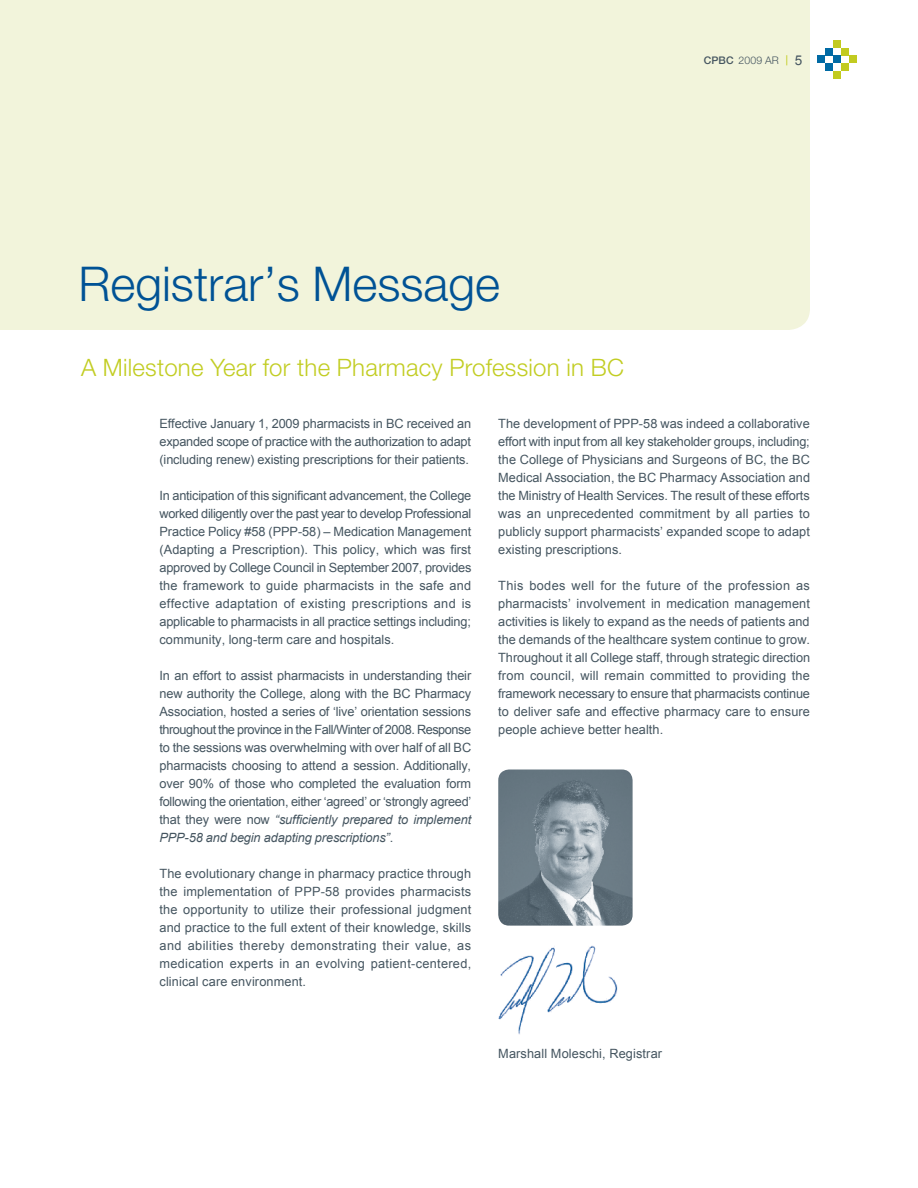
<style>
.page{position:relative;width:918px;height:1188px;background:#fff}
.page>*{position:absolute;margin:0;border:0;box-sizing:border-box;transform-origin:0 0}
.t1{font:300 48px "Helvetica Neue";color:#005295}
.t2{font:300 24px "Helvetica Neue";letter-spacing:.01em;color:#c2cd23}
.t3{font:12.75px/18px "Arial";letter-spacing:.005em;color:#455560;text-align:justify}
.t4{font:300 10.5px "Helvetica Neue";letter-spacing:.01em;color:#455560}
.s1{font-weight:500}
.s2{font-family:"Arial";font-weight:400;font-size:10.8px;color:#c2cd23}
.s3{font-family:"Arial";font-weight:400;font-size:13.5px}
.s4{font-style:italic}
</style>
<div class="page">
<img style="left:498px;top:945px;width:120px;height:90px">
<div style="left:0;top:0;width:810px;height:330px;background:#f2f4db"></div>
<img style="left:498px;top:770px;width:135px;height:156px">
<div style="left:818px;top:56px;width:7px;height:7px;background:#006aa4"></div>
<div style="left:825px;top:63px;width:8px;height:8px;background:#006aa4"></div>
<div style="left:825px;top:48px;width:8px;height:8px;background:#006aa4"></div>
<div style="left:833px;top:56px;width:8px;height:7px;background:#006aa4"></div>
<div style="left:841px;top:48px;width:8px;height:8px;background:#c2cb20"></div>
<div style="left:841px;top:63px;width:8px;height:8px;background:#c2cb20"></div>
<div style="left:833px;top:40px;width:8px;height:8px;background:#c2cb20"></div>
<div style="left:833px;top:71px;width:8px;height:8px;background:#c2cb20"></div>
<div style="left:849px;top:56px;width:8px;height:7px;background:#c2cb20"></div>
<h1 class="t1" style="left:78px;top:255px;width:423px">Registrar’s Message</h1>
<h2 class="t2" style="left:81px;top:353px;width:545px">A Milestone Year for the Pharmacy Profession in BC</h2>
<p class="t4" style="left:704px;top:54px;width:100px"><span class="s1">CPBC</span> 2009 AR <span class="s2">|</span> <span class="s3">5</span></p>
<p class="t3" style="left:160px;top:414px;width:313px">Effective January 1, 2009 pharmacists in BC received an expanded scope of practice with the authorization to adapt (including renew) existing prescriptions for their patients.</p>
<p class="t3" style="left:160px;top:486px;width:313px">In anticipation of this significant advancement, the College worked diligently over the past year to develop Professional Practice Policy #58 (PPP-58) – Medication Management (Adapting a Prescription). This policy, which was first approved by College Council in September 2007, provides the framework to guide pharmacists in the safe and effective adaptation of existing prescriptions and is applicable to pharmacists in all practice settings including; community, long-term care and hospitals.</p>
<p class="t3" style="left:160px;top:666px;width:313px">In an effort to assist pharmacists in understanding their new authority the College, along with the BC Pharmacy Association, hosted a series of ‘live’ orientation sessions throughout the province in the Fall/Winter of 2008. Response to the sessions was overwhelming with over half of all BC pharmacists choosing to attend a session. Additionally, over 90% of those who completed the evaluation form following the orientation, either ‘agreed’ or ‘strongly agreed’ that they were now <span class="s4">“sufficiently prepared to implement PPP-58 and begin adapting prescriptions”</span>.</p>
<p class="t3" style="left:160px;top:865px;width:313px">The evolutionary change in pharmacy practice through the implementation of PPP-58 provides pharmacists the opportunity to utilize their professional judgment and practice to the full extent of their knowledge, skills and abilities thereby demonstrating their value, as medication experts in an evolving patient-centered, clinical care environment.</p>
<p class="t3" style="left:498px;top:414px;width:313px">The development of PPP-58 was indeed a collaborative effort with input from all key stakeholder groups, including; the College of Physicians and Surgeons of BC, the BC Medical Association, the BC Pharmacy Association and the Ministry of Health Services. The result of these efforts was an unprecedented commitment by all parties to publicly support pharmacists’ expanded scope to adapt existing prescriptions.</p>
<p class="t3" style="left:498px;top:576px;width:313px">This bodes well for the future of the profession as pharmacists’ involvement in medication management activities is likely to expand as the needs of patients and the demands of the healthcare system continue to grow.<br>Throughout it all College staff, through strategic direction from council, will remain committed to providing the framework necessary to ensure that pharmacists continue to deliver safe and effective pharmacy care to ensure people achieve better health.</p>
<p class="t3" style="left:498px;top:1044px;width:165px">Marshall Moleschi, Registrar</p>
</div>
